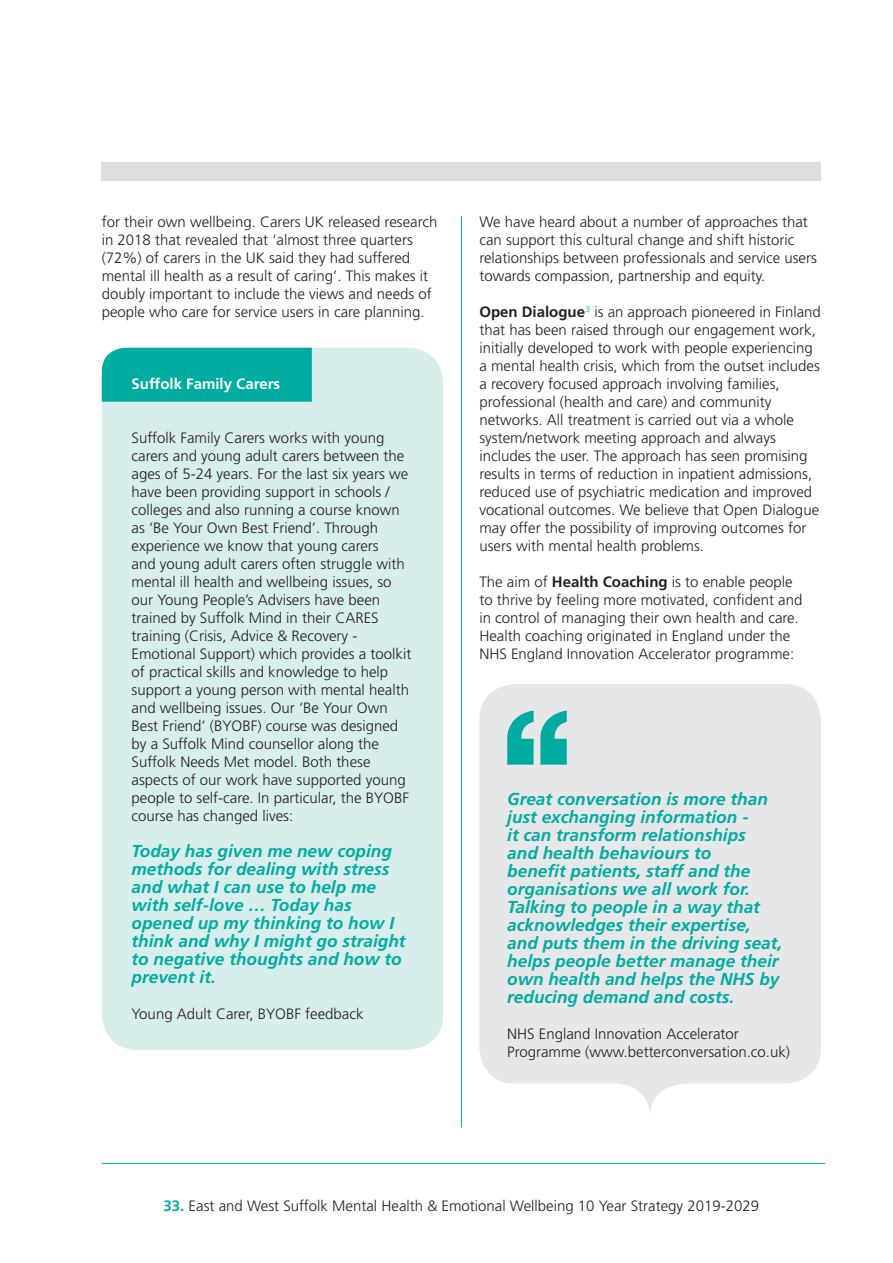
<style>
.page{position:relative;width:893px;height:1263px;background:#fff}
.page>*{position:absolute;margin:0;border:0;box-sizing:border-box;transform-origin:0 0}
.Quote_1{font:italic 700 17.25px/18px "Frutiger LT Std";color:#00aca0}
.Body{font:italic 700 17.25px/18px "Frutiger LT Std";color:#00aca0}
.Body-2{font:300 15px/18px "Frutiger LT Std";color:#231f20}
.Quote_2{font:300 15px/18px "Frutiger LT Std";color:#231f20}
.Body-3{font:700 15px "Frutiger LT Std";color:#fff}
.s1{font-weight:700}
.s2{font-weight:700;color:#00aca0}
</style>
<div class="page">
<hr style="left:102px;top:1163px;width:723px;height:1px;background:#00aca0">
<div style="left:102px;top:162px;width:719px;height:18px;background:#dcdddf"></div>
<div style="left:102px;top:348px;width:341px;height:702px;background:#d8eeed;border-radius:36px"></div>
<hr style="left:461px;top:216px;width:1px;height:911px;background:#00aca0">
<div style="left:102px;top:348px;width:210px;height:54px;background:#00aca0"></div>
<svg style="left:622px;top:1084px;width:58px;height:28px"></svg>
<div style="left:479px;top:684px;width:342px;height:400px;background:#e6e7e9;border-radius:36px"></div>
<svg style="left:507px;top:711px;width:27px;height:54px"></svg>
<svg style="left:540px;top:711px;width:27px;height:54px"></svg>
<p class="Body-2" style="left:102px;top:213px;width:337px">for their own wellbeing. Carers UK released research in 2018 that revealed that ‘almost three quarters (72%) of carers in the UK said they had suffered mental ill health as a result of caring’. This makes it doubly important to include the views and needs of people who care for service users in care planning.</p>
<p class="Body-3" style="left:132px;top:375px;width:150px">Suffolk Family Carers</p>
<p class="Body-2" style="left:132px;top:429px;width:281px">Suffolk Family Carers works with young carers and young adult carers between the ages of 5-24 years. For the last six years we have been providing support in schools / colleges and also running a course known as ‘Be Your Own Best Friend’. Through experience we know that young carers<br>and young adult carers often struggle with mental ill health and wellbeing issues, so our Young People’s Advisers have been trained by Suffolk Mind in their CARES training (Crisis, Advice &amp; Recovery - Emotional Support) which provides a toolkit of practical skills and knowledge to help support a young person with mental health and wellbeing issues. Our ‘Be Your Own Best Friend’ (BYOBF) course was designed by a Suffolk Mind counsellor along the Suffolk Needs Met model. Both these aspects of our work have supported young people to self-care. In particular, the BYOBF course has changed lives:</p>
<p class="Body" style="left:132px;top:842px;width:276px">Today has given me new coping methods for dealing with stress and what I can use to help me with self-love … Today has opened up my thinking to how I think and why I might go straight to negative thoughts and how to prevent it.</p>
<p class="Body-2" style="left:132px;top:1005px;width:234px">Young Adult Carer, BYOBF feedback</p>
<p class="Body-2" style="left:479px;top:213px;width:339px">We have heard about a number of approaches that can support this cultural change and shift historic relationships between professionals and service users towards compassion, partnership and equity.</p>
<p class="Body-2" style="left:479px;top:303px;width:343px"><span class="s1">Open Dialogue</span><sup>3</sup> is an approach pioneered in Finland that has been raised through our engagement work, initially developed to work with people experiencing a mental health crisis, which from the outset includes a recovery focused approach involving families, professional (health and care) and community networks. All treatment is carried out via a whole system/network meeting approach and always includes the user. The approach has seen promising results in terms of reduction in inpatient admissions, reduced use of psychiatric medication and improved vocational outcomes. We believe that Open Dialogue may offer the possibility of improving outcomes for users with mental health problems.</p>
<p class="Body-2" style="left:479px;top:573px;width:325px">The aim of <span class="s1">Health Coaching</span> is to enable people to thrive by feeling more motivated, confident and in control of managing their own health and care.<br>Health coaching originated in England under the NHS England Innovation Accelerator programme:</p>
<p class="Quote_1" style="left:507px;top:790px;width:277px">Great conversation is more than just exchanging information -<br>it can transform relationships<br>and health behaviours to<br>benefit patients, staff and the organisations we all work for.<br>Talking to people in a way that acknowledges their expertise, and puts them in the driving seat, helps people better manage their own health and helps the NHS by reducing demand and costs.</p>
<p class="Quote_2" style="left:507px;top:1025px;width:284px">NHS England Innovation Accelerator<br>Programme (www.betterconversation.co.uk)</p>
<p class="Body-2" style="left:164px;top:1197px;width:597px"><span class="s2">33.</span> East and West Suffolk Mental Health &amp; Emotional Wellbeing 10 Year Strategy 2019-2029</p>
</div>
